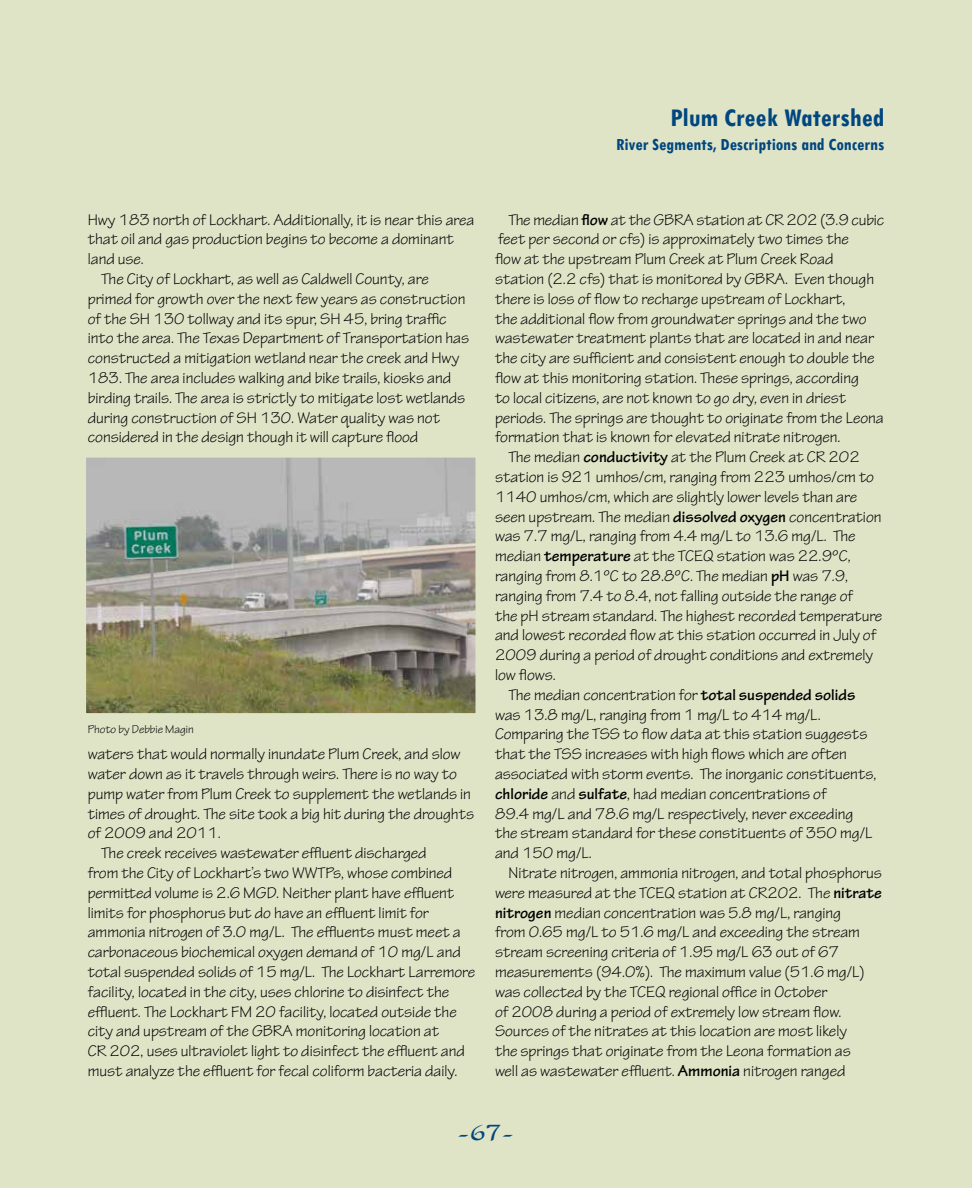
<style>
.page{position:relative;width:972px;height:1188px;background:#dfe4c7}
.page>*{position:absolute;margin:0;border:0;box-sizing:border-box;transform-origin:0 0}
.t1{font:700 condensed 27px "Tw Cen";color:#00467f}
.t2{font:27px "Dorovar FLF Carolus";color:#00467f}
.t3{font:700 condensed 18px "Tw Cen";color:#00467f}
.t4{font:16.5px/19.8px "Tekton Pro";color:#000}
.t5{font:12px "Tekton Pro";color:#000}
.s1{font-weight:700}
</style>
<div class="page">
<img style="left:87px;top:458px;width:388px;height:255px">
<h1 class="t1" style="left:671px;top:101px;width:215px">Plum Creek Watershed</h1>
<p class="t3" style="left:616px;top:133px;width:270px">River Segments, Descriptions and Concerns</p>
<p class="t4" style="left:88px;top:210px;width:388px">Hwy 183 north of Lockhart. Additionally, it is near this area</p>
<p class="t4" style="left:88px;top:230px;width:368px">that oil and gas production begins to become a dominant</p>
<p class="t4" style="left:88px;top:249px;width:58px">land use.</p>
<p class="t4" style="left:101px;top:269px;width:329px">The City of Lockhart, as well as Caldwell County, are</p>
<p class="t4" style="left:88px;top:289px;width:379px">primed for growth over the next few years as construction</p>
<p class="t4" style="left:88px;top:309px;width:360px">of the SH 130 tollway and its spur, SH 45, bring traffic</p>
<p class="t4" style="left:88px;top:329px;width:383px">into the area. The Texas Department of Transportation has</p>
<p class="t4" style="left:88px;top:348px;width:373px">constructed a mitigation wetland near the creek and Hwy</p>
<p class="t4" style="left:88px;top:368px;width:365px">183. The area includes walking and bike trails, kiosks and</p>
<p class="t4" style="left:88px;top:388px;width:379px">birding trails. The area is strictly to mitigate lost wetlands</p>
<p class="t4" style="left:88px;top:408px;width:354px">during construction of SH 130. Water quality was not</p>
<p class="t4" style="left:88px;top:428px;width:332px">considered in the design though it will capture flood</p>
<p class="t5" style="left:88px;top:722px;width:108px">Photo by Debbie Magin</p>
<p class="t4" style="left:88px;top:744px;width:374px">waters that would normally inundate Plum Creek, and slow</p>
<p class="t4" style="left:88px;top:764px;width:371px">water down as it travels through weirs. There is no way to</p>
<p class="t4" style="left:88px;top:784px;width:385px">pump water from Plum Creek to supplement the wetlands in</p>
<p class="t4" style="left:88px;top:804px;width:388px">times of drought. The site took a big hit during the droughts</p>
<p class="t4" style="left:88px;top:824px;width:135px">of 2009 and 2011.</p>
<p class="t4" style="left:101px;top:843px;width:327px">The creek receives wastewater effluent discharged</p>
<p class="t4" style="left:88px;top:863px;width:366px">from the City of Lockhart’s two WWTPs, whose combined</p>
<p class="t4" style="left:88px;top:883px;width:368px">permitted volume is 2.6 MGD. Neither plant have effluent</p>
<p class="t4" style="left:88px;top:903px;width:343px">limits for phosphorus but do have an effluent limit for</p>
<p class="t4" style="left:88px;top:923px;width:375px">ammonia nitrogen of 3.0 mg/L. The effluents must meet a</p>
<p class="t4" style="left:88px;top:942px;width:375px">carbonaceous biochemical oxygen demand of 10 mg/L and</p>
<p class="t4" style="left:88px;top:962px;width:389px">total suspended solids of 15 mg/L. The Lockhart Larremore</p>
<p class="t4" style="left:88px;top:982px;width:363px">facility, located in the city, uses chlorine to disinfect the</p>
<p class="t4" style="left:88px;top:1002px;width:370px">effluent. The Lockhart FM 20 facility, located outside the</p>
<p class="t4" style="left:88px;top:1022px;width:353px">city and upstream of the GBRA monitoring location at</p>
<p class="t4" style="left:88px;top:1041px;width:379px">CR 202, uses ultraviolet light to disinfect the effluent and</p>
<p class="t4" style="left:88px;top:1061px;width:371px">must analyze the effluent for fecal coliform bacteria daily.</p>
<p class="t4" style="left:495px;top:210px;width:391px;text-indent:13px">The median <span class="s1">flow</span> at the GBRA station at CR 202 (3.9 cubic feet per second or cfs) is approximately two times the<br>flow at the upstream Plum Creek at Plum Creek Road station (2.2 cfs) that is monitored by GBRA. Even though there is loss of flow to recharge upstream of Lockhart,<br>the additional flow from groundwater springs and the two wastewater treatment plants that are located in and near the city are sufficient and consistent enough to double the flow at this monitoring station. These springs, according<br>to local citizens, are not known to go dry, even in driest periods. The springs are thought to originate from the Leona formation that is known for elevated nitrate nitrogen.</p>
<p class="t4" style="left:509px;top:447px;width:353px">The median <span class="s1">conductivity</span> at the Plum Creek at CR 202</p>
<p class="t4" style="left:495px;top:467px;width:381px">station is 921 umhos/cm, ranging from 223 umhos/cm to</p>
<p class="t4" style="left:495px;top:487px;width:364px">1140 umhos/cm, which are slightly lower levels than are</p>
<p class="t4" style="left:495px;top:507px;width:388px">seen upstream. The median <span class="s1">dissolved oxygen</span> concentration</p>
<p class="t4" style="left:495px;top:527px;width:362px">was 7.7 mg/L, ranging from 4.4 mg/L to 13.6 mg/L. The</p>
<p class="t4" style="left:495px;top:546px;width:357px">median <span class="s1">temperature</span> at the TCEQ station was 22.9ºC,</p>
<p class="t4" style="left:495px;top:566px;width:355px">ranging from 8.1ºC to 28.8ºC. The median <span class="s1">pH</span> was 7.9,</p>
<p class="t4" style="left:495px;top:586px;width:360px">ranging from 7.4 to 8.4, not falling outside the range of</p>
<p class="t4" style="left:495px;top:606px;width:389px">the pH stream standard. The highest recorded temperature</p>
<p class="t4" style="left:495px;top:626px;width:383px">and lowest recorded flow at this station occurred in July of</p>
<p class="t4" style="left:495px;top:645px;width:379px">2009 during a period of drought conditions and extremely</p>
<p class="t4" style="left:495px;top:665px;width:62px">low flows.</p>
<p class="t4" style="left:509px;top:685px;width:348px">The median concentration for <span class="s1">total suspended solids</span></p>
<p class="t4" style="left:495px;top:705px;width:327px">was 13.8 mg/L, ranging from 1 mg/L to 414 mg/L.</p>
<p class="t4" style="left:495px;top:725px;width:374px">Comparing the TSS to flow data at this station suggests</p>
<p class="t4" style="left:495px;top:744px;width:354px">that the TSS increases with high flows which are often</p>
<p class="t4" style="left:495px;top:764px;width:383px">associated with storm events. The inorganic constituents,</p>
<p class="t4" style="left:495px;top:784px;width:333px"><span class="s1">chloride</span> and <span class="s1">sulfate</span>, had median concentrations of</p>
<p class="t4" style="left:495px;top:804px;width:360px">89.4 mg/L and 78.6 mg/L respectively, never exceeding</p>
<p class="t4" style="left:495px;top:824px;width:379px">the stream standard for these constituents of 350 mg/L</p>
<p class="t4" style="left:495px;top:843px;width:98px">and 150 mg/L.</p>
<p class="t4" style="left:509px;top:863px;width:375px">Nitrate nitrogen, ammonia nitrogen, and total phosphorus</p>
<p class="t4" style="left:495px;top:883px;width:388px">were measured at the TCEQ station at CR202. The <span class="s1">nitrate</span></p>
<p class="t4" style="left:495px;top:903px;width:348px"><span class="s1">nitrogen</span> median concentration was 5.8 mg/L, ranging</p>
<p class="t4" style="left:495px;top:923px;width:367px">from 0.65 mg/L to 51.6 mg/L and exceeding the stream</p>
<p class="t4" style="left:495px;top:942px;width:346px">stream screening criteria of 1.95 mg/L 63 out of 67</p>
<p class="t4" style="left:495px;top:962px;width:371px">measurements (94.0%). The maximum value (51.6 mg/L)</p>
<p class="t4" style="left:495px;top:982px;width:334px">was collected by the TCEQ regional office in October</p>
<p class="t4" style="left:495px;top:1002px;width:348px">of 2008 during a period of extremely low stream flow.</p>
<p class="t4" style="left:495px;top:1022px;width:353px">Sources of the nitrates at this location are most likely</p>
<p class="t4" style="left:495px;top:1041px;width:357px">the springs that originate from the Leona formation as</p>
<p class="t4" style="left:495px;top:1061px;width:352px">well as wastewater effluent. <span class="s1">Ammonia</span> nitrogen ranged</p>
<h1 class="t2" style="left:458px;top:1118px;width:58px">-67-</h1>
</div>
